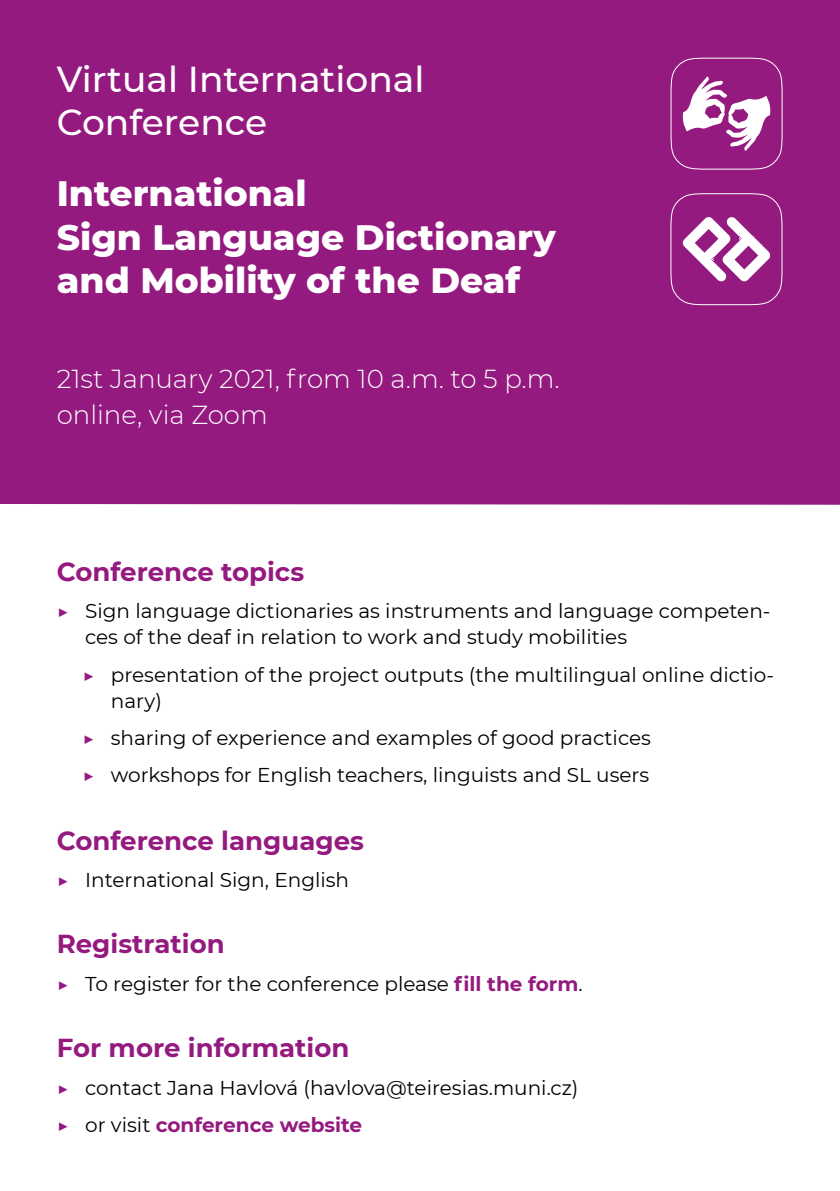
<style>
.page{position:relative;width:840px;height:1191px;background:#fff}
.page>*{position:absolute;margin:0;border:0;box-sizing:border-box;transform-origin:0 0}
.Nadpis2__záhlaví{font:800 36px/43.2px "Montserrat";color:#fff}
.Nadpis1__záhlaví{font:500 36px/43.2px "Montserrat";color:#fff}
.Nadpis3{font:700 26px "Montserrat";color:#951a80}
.t1{font:300 26px "Montserrat";color:#fff}
.t2{font:20px/26px "Montserrat";color:#000}
.t3{font:700 20px "Montserrat";color:#951a80}
.s1{color:#951a80}
.s2{font-weight:700;color:#951a80}
.s3{font-weight:400}
.s4{font-weight:400;color:#000}
</style>
<div class="page">
<div style="left:0;top:0;width:839px;height:505px;background:#951a80"></div>
<svg style="left:670px;top:193px;width:112px;height:112px"></svg>
<svg style="left:670px;top:57px;width:112px;height:113px"></svg>
<p class="Nadpis1__záhlaví" style="left:57px;top:56px;width:369px">Virtual International<br>Conference</p>
<p class="Nadpis2__záhlaví" style="left:57px;top:170px;width:500px">International<br>Sign Language Dictionary and Mobility of the Deaf</p>
<p class="t1" style="left:57px;top:361px;width:504px">21st January 2021, from 10 a.m. to 5 p.m.</p>
<p class="t1" style="left:57px;top:397px;width:212px">online, via Zoom</p>
<p class="Nadpis3" style="left:57px;top:553px;width:249px">Conference topics</p>
<p class="t2" style="left:85px;top:597px;width:686px;text-indent:-28px"><span class="s1">▶</span> Sign language dictionaries as instruments and language competen&shy;ces of the deaf in relation to work and study mobilities</p>
<p class="t2" style="left:111px;top:661px;width:664px;text-indent:-28px"><span class="s1">▶</span> presentation of the project outputs (the multilingual online dictio&shy;nary)</p>
<p class="t2" style="left:82px;top:724px;width:569px"><span class="s1">▶</span> sharing of experience and examples of good practices</p>
<p class="t2" style="left:82px;top:761px;width:568px"><span class="s1">▶</span> workshops for English teachers, linguists and SL users</p>
<p class="Nadpis3" style="left:57px;top:821px;width:308px">Conference languages</p>
<p class="t2" style="left:57px;top:866px;width:294px"><span class="s1">▶</span> International Sign, English</p>
<p class="Nadpis3" style="left:57px;top:925px;width:169px">Registration</p>
<p class="t2" style="left:57px;top:970px;width:527px"><span class="s1">▶</span> To register for the conference please <span class="s2">fill the form</span>.</p>
<p class="Nadpis3" style="left:57px;top:1029px;width:294px">For more information</p>
<p class="t2" style="left:57px;top:1074px;width:523px"><span class="s1">▶</span> contact Jana Havlová (havlova@teiresias.muni.cz)</p>
<p class="t3" style="left:57px;top:1110px;width:307px"><span class="s3">▶</span> <span class="s4">or visit</span> conference website</p>
</div>
